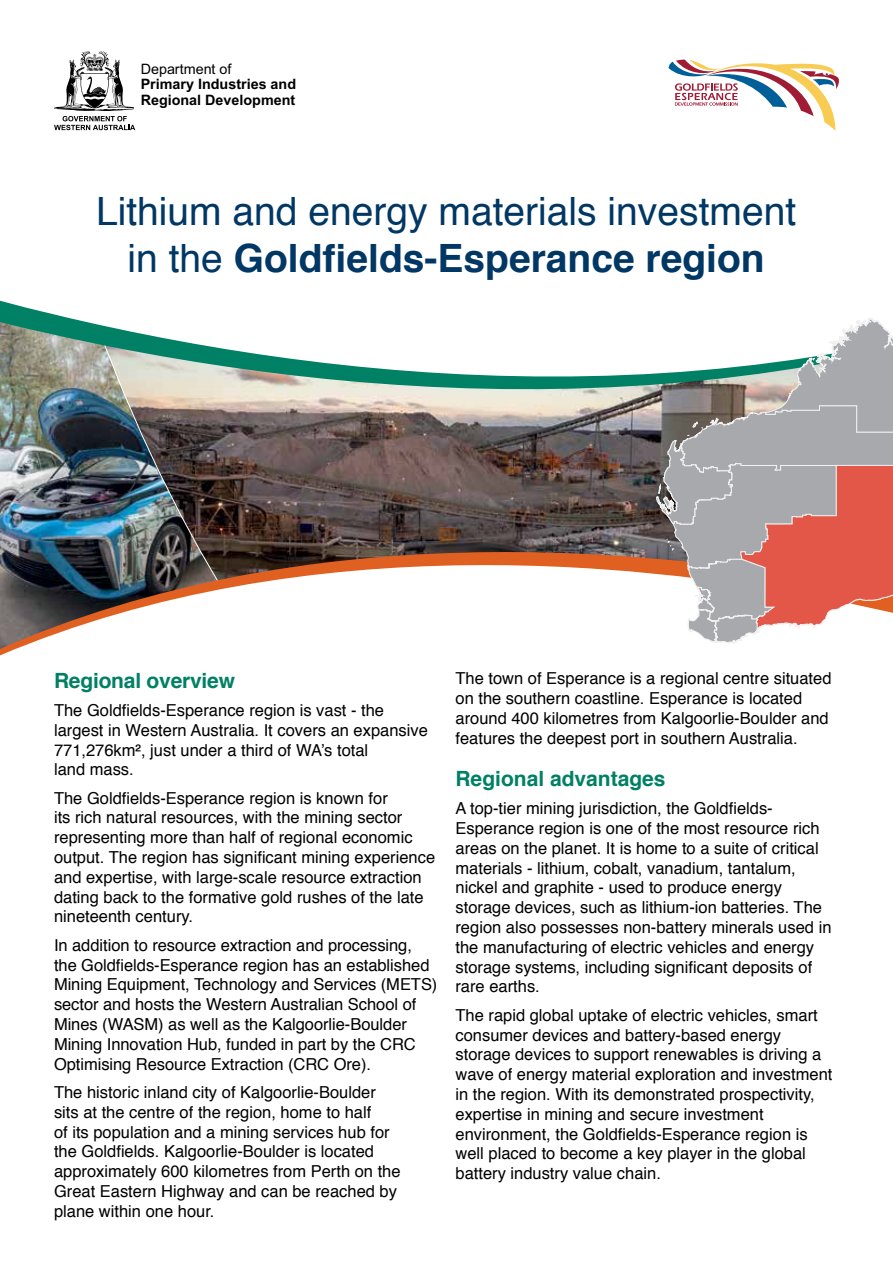
<style>
.page{position:relative;width:893px;height:1263px;background:#fff}
.page>*{position:absolute;margin:0;border:0;box-sizing:border-box;transform-origin:0 0}
.t1{font:39px/46.8px "Helvetica";color:#003764;text-align:center}
.t2{font:700 21px "Helvetica";color:#008064}
.t3{font:16.5px/19.8px "Helvetica";color:#000}
.t4{font:700 14.4px/15.6px "Arial";color:#000}
.t5{font:14.4px "Arial";color:#000}
.s1{font-weight:700}
</style>
<div class="page">
<img style="left:0;top:59px;width:691px;height:586px">
<svg style="left:669px;top:60px;width:170px;height:71px"></svg>
<svg style="left:54px;top:51px;width:81px;height:79px"></svg>
<svg style="left:656px;top:318px;width:237px;height:327px"></svg>
<p class="t5" style="left:141px;top:59px;width:92px">Department of</p>
<p class="t4" style="left:141px;top:77px;width:157px">Primary Industries and<br>Regional Development</p>
<h1 class="t1" style="left:96px;top:189px;width:702px">Lithium and energy materials investment in the <span class="s1">Goldfields-Esperance region</span></h1>
<p class="t2" style="left:54px;top:663px;width:183px">Regional overview</p>
<p class="t3" style="left:54px;top:701px;width:375px">The Goldfields-Esperance region is vast - the largest in Western Australia. It covers an expansive 771,276km², just under a third of WA’s total<br>land mass.</p>
<p class="t3" style="left:54px;top:788px;width:383px">The Goldfields-Esperance region is known for<br>its rich natural resources, with the mining sector representing more than half of regional economic output. The region has significant mining experience and expertise, with large-scale resource extraction dating back to the formative gold rushes of the late nineteenth century.</p>
<p class="t3" style="left:54px;top:935px;width:385px">In addition to resource extraction and processing, the Goldfields-Esperance region has an established Mining Equipment, Technology and Services (METS) sector and hosts the Western Australian School of Mines (WASM) as well as the Kalgoorlie-Boulder Mining Innovation Hub, funded in part by the CRC Optimising Resource Extraction (CRC Ore).</p>
<p class="t3" style="left:54px;top:1083px;width:348px">The historic inland city of Kalgoorlie-Boulder sits at the centre of the region, home to half<br>of its population and a mining services hub for the Goldfields. Kalgoorlie-Boulder is located approximately 600 kilometres from Perth on the Great Eastern Highway and can be reached by plane within one hour.</p>
<p class="t3" style="left:455px;top:669px;width:378px">The town of Esperance is a regional centre situated on the southern coastline. Esperance is located around 400 kilometres from Kalgoorlie-Boulder and features the deepest port in southern Australia.</p>
<p class="t2" style="left:455px;top:761px;width:212px">Regional advantages</p>
<p class="t3" style="left:455px;top:799px;width:377px">A top-tier mining jurisdiction, the Goldfields-Esperance region is one of the most resource rich areas on the planet. It is home to a suite of critical materials - lithium, cobalt, vanadium, tantalum, nickel and graphite - used to produce energy storage devices, such as lithium-ion batteries. The region also possesses non-battery minerals used in the manufacturing of electric vehicles and energy storage systems, including significant deposits of rare earths.</p>
<p class="t3" style="left:455px;top:1005px;width:378px">The rapid global uptake of electric vehicles, smart consumer devices and battery-based energy storage devices to support renewables is driving a wave of energy material exploration and investment in the region. With its demonstrated prospectivity, expertise in mining and secure investment environment, the Goldfields-Esperance region is well placed to become a key player in the global battery industry value chain.</p>
</div>
